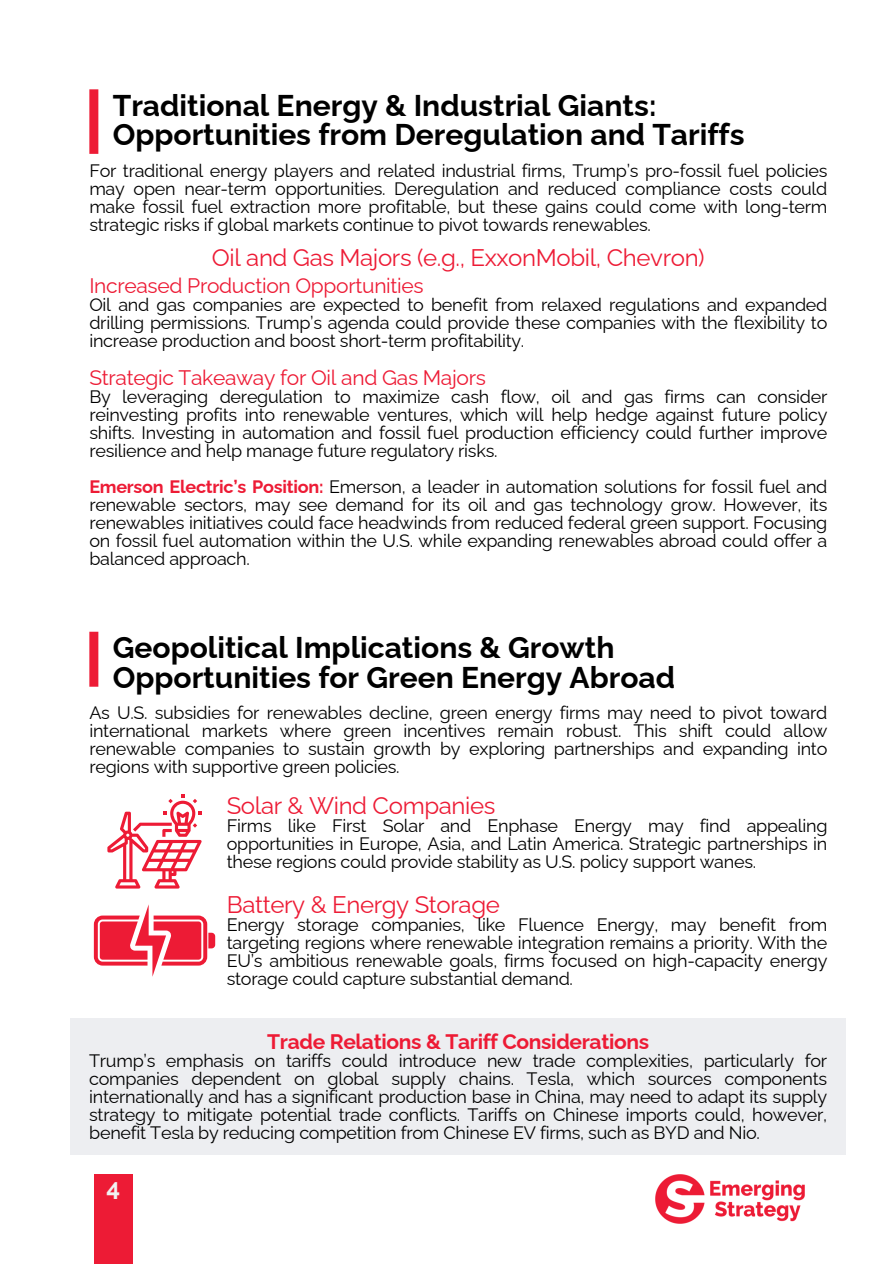
<style>
.page{position:relative;width:894px;height:1264px;background:#fff}
.page>*{position:absolute;margin:0;border:0;box-sizing:border-box;transform-origin:0 0}
.t1{font:700 30px/29.2px "Raleway";color:#000}
.t2{font:24px "Raleway";letter-spacing:-.015em;color:#ed1b35}
.t3{font:700 24px "Raleway";color:#f1f2f2}
.t4{font:21px "Raleway";letter-spacing:-.015em;color:#ed1b35}
.t5{font:700 21px "Raleway";letter-spacing:-.015em;color:#ed1b35}
.t6{font:18px/18px "Raleway";letter-spacing:-.015em;color:#000;text-align:justify}
.s1{font-weight:700;color:#ed1b35}
</style>
<div class="page">
<div style="left:89px;top:89px;width:9px;height:65px;background:#ed1b35"></div>
<img style="left:655px;top:1174px;width:149px;height:49px">
<div style="left:94px;top:1174px;width:39px;height:89px;background:#ed1b35"></div>
<div style="left:89px;top:631px;width:9px;height:55px;background:#ed1b35"></div>
<div style="left:70px;top:1018px;width:775px;height:137px;background:#edeef1"></div>
<svg style="left:107px;top:794px;width:95px;height:94px"></svg>
<svg style="left:94px;top:904px;width:121px;height:72px"></svg>
<h2 class="t1" style="left:113px;top:91px;width:633px">Traditional Energy &amp; Industrial Giants:<br>Opportunities from Deregulation and Tariffs</h2>
<p class="t6" style="left:89px;top:161px;width:739px">For traditional energy players and related industrial firms, Trump’s pro-fossil fuel policies may open near-term opportunities. Deregulation and reduced compliance costs could make fossil fuel extraction more profitable, but these gains could come with long-term strategic risks if global markets continue to pivot towards renewables.</p>
<p class="t2" style="left:212px;top:243px;width:494px">Oil and Gas Majors (e.g., ExxonMobil, Chevron)</p>
<p class="t4" style="left:89px;top:273px;width:336px">Increased Production Opportunities</p>
<p class="t6" style="left:89px;top:295px;width:739px">Oil and gas companies are expected to benefit from relaxed regulations and expanded drilling permissions. Trump’s agenda could provide these companies with the flexibility to increase production and boost short-term profitability.</p>
<p class="t4" style="left:89px;top:365px;width:398px">Strategic Takeaway for Oil and Gas Majors</p>
<p class="t6" style="left:89px;top:388px;width:739px">By leveraging deregulation to maximize cash flow, oil and gas firms can consider reinvesting profits into renewable ventures, which will help hedge against future policy shifts. Investing in automation and fossil fuel production efficiency could further improve resilience and help manage future regulatory risks.</p>
<h1 class="t6" style="left:89px;top:478px;width:739px"><span class="s1">Emerson Electric’s Position:</span> Emerson, a leader in automation solutions for fossil fuel and renewable sectors, may see demand for its oil and gas technology grow. However, its renewables initiatives could face headwinds from reduced federal green support. Focusing on fossil fuel automation within the U.S. while expanding renewables abroad could offer a balanced approach.</h1>
<p class="t1" style="left:113px;top:633px;width:563px">Geopolitical Implications &amp; Growth<br>Opportunities for Green Energy Abroad</p>
<p class="t6" style="left:89px;top:704px;width:739px">As U.S. subsidies for renewables decline, green energy firms may need to pivot toward international markets where green incentives remain robust. This shift could allow renewable companies to sustain growth by exploring partnerships and expanding into regions with supportive green policies.</p>
<p class="t2" style="left:227px;top:791px;width:270px">Solar &amp; Wind Companies</p>
<p class="t6" style="left:227px;top:817px;width:602px">Firms like First Solar and Enphase Energy may find appealing opportunities in Europe, Asia, and Latin America. Strategic partnerships in these regions could provide stability as U.S. policy support wanes.</p>
<p class="t2" style="left:227px;top:890px;width:274px">Battery &amp; Energy Storage</p>
<p class="t6" style="left:227px;top:916px;width:602px">Energy storage companies, like Fluence Energy, may benefit from targeting regions where renewable integration remains a priority. With the EU’s ambitious renewable goals, firms focused on high-capacity energy storage could capture substantial demand.</p>
<p class="t5" style="left:267px;top:1028px;width:383px">Trade Relations &amp; Tariff Considerations</p>
<p class="t6" style="left:89px;top:1051px;width:739px">Trump’s emphasis on tariffs could introduce new trade complexities, particularly for companies dependent on global supply chains. Tesla, which sources components internationally and has a significant production base in China, may need to adapt its supply strategy to mitigate potential trade conflicts. Tariffs on Chinese imports could, however, benefit Tesla by reducing competition from Chinese EV firms, such as BYD and Nio.</p>
<p class="t3" style="left:106px;top:1173px;width:15px">4</p>
</div>
